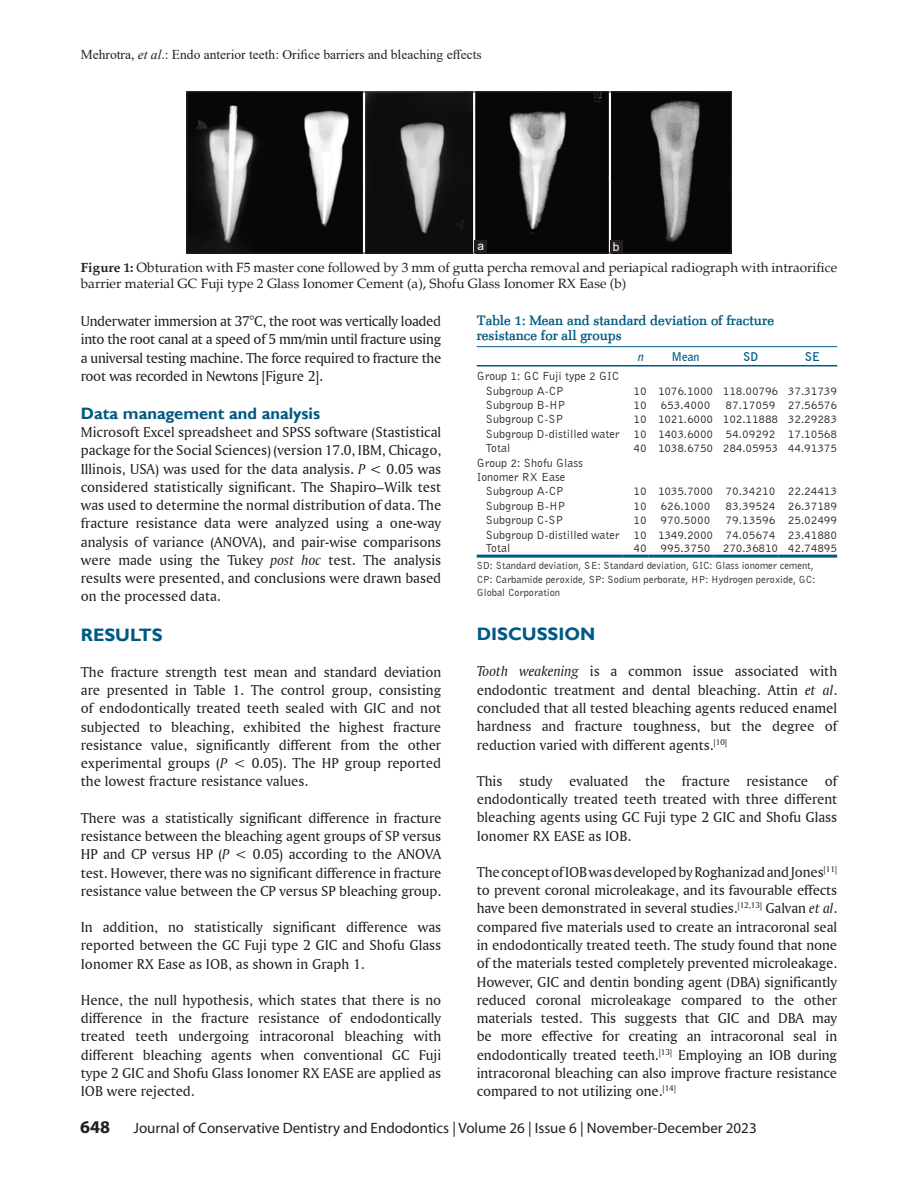
<style>
.page{position:relative;width:918px;height:1188px;background:#fff}
.page>*{position:absolute;margin:0;border:0;box-sizing:border-box;transform-origin:0 0}
.t1{font:700 18px "Gill Sans";color:#005983}
.L_FOLIO{font:700 18px "Myriad Pro";color:#231f20}
.t2{font:700 16.5px "Gill Sans";color:#005983}
.TX{font:15px/18.3px "Amerigo BT Roman A";color:#231f20;text-align:justify}
.t3{font:15px "Myriad";color:#231f20}
.FGC{font:13.5px/16.2px "Palatino";color:#231f20}
.t4{font:13.5px "Times New Roman";color:#231f20}
.TT{font:700 13.5px/15px "Bid Roman";color:#005983}
.TB{font:12px/14.4px "Bell Gothic BT";color:#231f20}
.TBL{font:12px "Bell Gothic BT";letter-spacing:-.01em;color:#231f20}
.TCH{font:700 12px "Bell Gothic BT";color:#005983}
.LABEL{font:12px "Arial";color:#fff}
.TCH-2{font:italic 700 12px "Bell Gothic BT";color:#005983}
.TFN{font:10.5px/13.5px "Bell Gothic BT";color:#231f20}
.s1{font-style:italic}
.s2{font-weight:700}
.s3{font-family:"Amerigo BT Italic A"}
</style>
<div class="page">
<hr style="left:477px;top:555px;width:145px;height:3px;background:#005983">
<svg style="left:622px;top:555px;width:10px;height:3px"></svg>
<hr style="left:632px;top:555px;width:16px;height:3px;background:#005983">
<svg style="left:648px;top:555px;width:10px;height:3px"></svg>
<hr style="left:658px;top:555px;width:55px;height:3px;background:#005983">
<svg style="left:713px;top:555px;width:10px;height:3px"></svg>
<hr style="left:723px;top:555px;width:55px;height:3px;background:#005983">
<svg style="left:778px;top:555px;width:10px;height:3px"></svg>
<hr style="left:788px;top:555px;width:49px;height:3px;background:#005983">
<hr style="left:477px;top:365px;width:145px;height:1px;background:#005983">
<svg style="left:622px;top:365px;width:36px;height:1px"></svg>
<hr style="left:658px;top:365px;width:55px;height:1px;background:#005983">
<hr style="left:723px;top:365px;width:55px;height:1px;background:#005983">
<hr style="left:788px;top:365px;width:49px;height:1px;background:#005983">
<hr style="left:477px;top:346px;width:145px;height:1px;background:#005983">
<svg style="left:622px;top:346px;width:36px;height:1px"></svg>
<hr style="left:658px;top:346px;width:55px;height:1px;background:#005983">
<hr style="left:723px;top:346px;width:55px;height:1px;background:#005983">
<hr style="left:788px;top:346px;width:49px;height:1px;background:#005983">
<img style="left:189px;top:94px;width:540px;height:157px">
<div style="left:187px;top:92px;width:544px;height:161px;border:1px solid #231f20"></div>
<div style="left:475px;top:240px;width:12px;height:13px;background:#231f20"></div>
<div style="left:610px;top:240px;width:13px;height:13px;background:#231f20"></div>
<p class="t4" style="left:81px;top:45px;width:403px">Mehrotra, <span class="s1">et al</span>.: Endo anterior teeth: Orifice barriers and bleaching effects</p>
<p class="LABEL" style="left:478px;top:238px;width:8px">a</p>
<p class="LABEL" style="left:613px;top:239px;width:8px">b</p>
<p class="FGC" style="left:81px;top:259px;width:758px"><span class="s2">Figure 1:</span> Obturation with F5 master cone followed by 3 mm of gutta percha removal and periapical radiograph with intraorifice barrier material GC Fuji type 2 Glass Ionomer Cement (a), Shofu Glass Ionomer RX Ease (b)</p>
<p class="TX" style="left:81px;top:312px;width:362px">Underwater immersion at 37°C, the root was vertically loaded into the root canal at a speed of 5 mm/min until fracture using a universal testing machine. The force required to fracture the root was recorded in Newtons [Figure 2].</p>
<h2 class="t2" style="left:81px;top:403px;width:241px">Data management and analysis</h2>
<p class="TX" style="left:81px;top:423px;width:362px">Microsoft Excel spreadsheet and SPSS software (Stastistical package for the Social Sciences) (version 17.0, IBM, Chicago, Illinois, USA) was used for the data analysis. <span class="s3">P</span> &lt; 0.05 was considered statistically significant. The Shapiro–Wilk test was used to determine the normal distribution of data. The fracture resistance data were analyzed using a one‑way analysis of variance (ANOVA), and pair‑wise comparisons were made using the Tukey <span class="s3">post hoc</span> test. The analysis results were presented, and conclusions were drawn based on the processed data.</p>
<h1 class="t1" style="left:81px;top:624px;width:83px">RESULTS</h1>
<p class="TX" style="left:81px;top:662px;width:362px">The fracture strength test mean and standard deviation are presented in Table 1. The control group, consisting of endodontically treated teeth sealed with GIC and not subjected to bleaching, exhibited the highest fracture resistance value, significantly different from the other experimental groups (<span class="s3">P</span> &lt; 0.05). The HP group reported the lowest fracture resistance values.</p>
<p class="TX" style="left:81px;top:808px;width:362px">There was a statistically significant difference in fracture resistance between the bleaching agent groups of SP versus HP and CP versus HP (<span class="s3">P</span> &lt; 0.05) according to the ANOVA test. However, there was no significant difference in fracture resistance value between the CP versus SP bleaching group.</p>
<p class="TX" style="left:81px;top:918px;width:362px">In addition, no statistically significant difference was reported between the GC Fuji type 2 GIC and Shofu Glass Ionomer RX Ease as IOB, as shown in Graph 1.</p>
<p class="TX" style="left:81px;top:990px;width:362px">Hence, the null hypothesis, which states that there is no difference in the fracture resistance of endodontically treated teeth undergoing intracoronal bleaching with different bleaching agents when conventional GC Fuji type 2 GIC and Shofu Glass Ionomer RX EASE are applied as IOB were rejected.</p>
<p class="TT" style="left:477px;top:311px;width:299px">Table 1: Mean and standard deviation of fracture resistance for all groups</p>
<p class="TCH-2" style="left:637px;top:349px;width:11px">n</p>
<p class="TCH" style="left:672px;top:349px;width:29px">Mean</p>
<p class="TCH" style="left:743px;top:349px;width:17px">SD</p>
<p class="TCH" style="left:805px;top:349px;width:17px">SE</p>
<p class="TB" style="left:477px;top:369px;width:144px">Group 1: GC Fuji type 2 GIC</p>
<p class="TB" style="left:486px;top:383px;width:79px">Subgroup A‑CP</p>
<p class="TB" style="left:633px;top:383px;width:15px">10</p>
<p class="TB" style="left:658px;top:383px;width:57px">1076.1000</p>
<p class="TB" style="left:723px;top:383px;width:57px">118.00796</p>
<p class="TB" style="left:788px;top:383px;width:51px">37.31739</p>
<p class="TB" style="left:486px;top:397px;width:81px">Subgroup B‑HP</p>
<p class="TB" style="left:633px;top:397px;width:15px">10</p>
<p class="TB" style="left:661px;top:397px;width:52px">653.4000</p>
<p class="TB" style="left:726px;top:397px;width:52px">87.17059</p>
<p class="TB" style="left:788px;top:397px;width:51px">27.56576</p>
<p class="TB" style="left:486px;top:412px;width:79px">Subgroup C‑SP</p>
<p class="TB" style="left:633px;top:412px;width:15px">10</p>
<p class="TB" style="left:658px;top:412px;width:57px">1021.6000</p>
<p class="TB" style="left:723px;top:412px;width:57px">102.11888</p>
<p class="TB" style="left:788px;top:412px;width:51px">32.29283</p>
<p class="TB" style="left:486px;top:426px;width:135px">Subgroup D‑distilled water</p>
<p class="TB" style="left:633px;top:426px;width:15px">10</p>
<p class="TB" style="left:658px;top:426px;width:57px">1403.6000</p>
<p class="TB" style="left:726px;top:426px;width:52px">54.09292</p>
<p class="TB" style="left:788px;top:426px;width:51px">17.10568</p>
<p class="TB" style="left:486px;top:441px;width:26px">Total</p>
<p class="TB" style="left:633px;top:441px;width:15px">40</p>
<p class="TB" style="left:658px;top:441px;width:57px">1038.6750</p>
<p class="TB" style="left:723px;top:441px;width:57px">284.05953</p>
<p class="TB" style="left:788px;top:441px;width:51px">44.91375</p>
<p class="TB" style="left:477px;top:455px;width:108px">Group 2: Shofu Glass<br>Ionomer RX Ease</p>
<p class="TB" style="left:486px;top:484px;width:79px">Subgroup A‑CP</p>
<p class="TB" style="left:633px;top:484px;width:15px">10</p>
<p class="TB" style="left:658px;top:484px;width:57px">1035.7000</p>
<p class="TB" style="left:726px;top:484px;width:52px">70.34210</p>
<p class="TB" style="left:788px;top:484px;width:51px">22.24413</p>
<p class="TB" style="left:486px;top:498px;width:81px">Subgroup B‑HP</p>
<p class="TB" style="left:633px;top:498px;width:15px">10</p>
<p class="TB" style="left:661px;top:498px;width:52px">626.1000</p>
<p class="TB" style="left:726px;top:498px;width:52px">83.39524</p>
<p class="TB" style="left:788px;top:498px;width:51px">26.37189</p>
<p class="TB" style="left:486px;top:513px;width:79px">Subgroup C‑SP</p>
<p class="TB" style="left:633px;top:513px;width:15px">10</p>
<p class="TB" style="left:661px;top:513px;width:52px">970.5000</p>
<p class="TB" style="left:726px;top:513px;width:52px">79.13596</p>
<p class="TB" style="left:788px;top:513px;width:51px">25.02499</p>
<p class="TB" style="left:486px;top:527px;width:135px">Subgroup D‑distilled water</p>
<p class="TB" style="left:633px;top:527px;width:15px">10</p>
<p class="TB" style="left:658px;top:527px;width:57px">1349.2000</p>
<p class="TB" style="left:726px;top:527px;width:52px">74.05674</p>
<p class="TB" style="left:788px;top:527px;width:51px">23.41880</p>
<p class="TBL" style="left:486px;top:540px;width:26px">Total</p>
<p class="TBL" style="left:633px;top:540px;width:15px">40</p>
<p class="TBL" style="left:661px;top:540px;width:52px">995.3750</p>
<p class="TBL" style="left:723px;top:540px;width:57px">270.36810</p>
<p class="TBL" style="left:788px;top:540px;width:51px">42.74895</p>
<p class="TFN" style="left:477px;top:559px;width:340px">SD: Standard deviation, SE: Standard deviation, GIC: Glass ionomer cement,<br>CP: Carbamide peroxide, SP: Sodium perborate, HP: Hydrogen peroxide, GC:<br>Global Corporation</p>
<h1 class="t1" style="left:477px;top:623px;width:120px">DISCUSSION</h1>
<p class="TX" style="left:477px;top:662px;width:362px"><span class="s3">Tooth weakening</span> is a common issue associated with endodontic treatment and dental bleaching. Attin <span class="s3">et al</span>. concluded that all tested bleaching agents reduced enamel hardness and fracture toughness, but the degree of reduction varied with different agents.<sup>[10]</sup></p>
<p class="TX" style="left:477px;top:771px;width:362px">This study evaluated the fracture resistance of endodontically treated teeth treated with three different bleaching agents using GC Fuji type 2 GIC and Shofu Glass Ionomer RX EASE as IOB.</p>
<p class="TX" style="left:477px;top:862px;width:362px">The concept of IOB was developed by Roghanizad and Jones<sup>[11] </sup>to prevent coronal microleakage, and its favourable effects have been demonstrated in several studies.<sup>[12,13]</sup> Galvan <span class="s3">et al</span>. compared five materials used to create an intracoronal seal in endodontically treated teeth. The study found that none of the materials tested completely prevented microleakage.<br>However, GIC and dentin bonding agent (DBA) significantly reduced coronal microleakage compared to the other materials tested. This suggests that GIC and DBA may be more effective for creating an intracoronal seal in endodontically treated teeth.<sup>[13]</sup> Employing an IOB during intracoronal bleaching can also improve fracture resistance compared to not utilizing one.<sup>[14]</sup></p>
<p class="L_FOLIO" style="left:80px;top:1115px;width:31px">648</p>
<p class="t3" style="left:133px;top:1120px;width:625px">Journal of Conservative Dentistry and Endodontics | Volume 26 | Issue 6 | November-December 2023</p>
</div>
